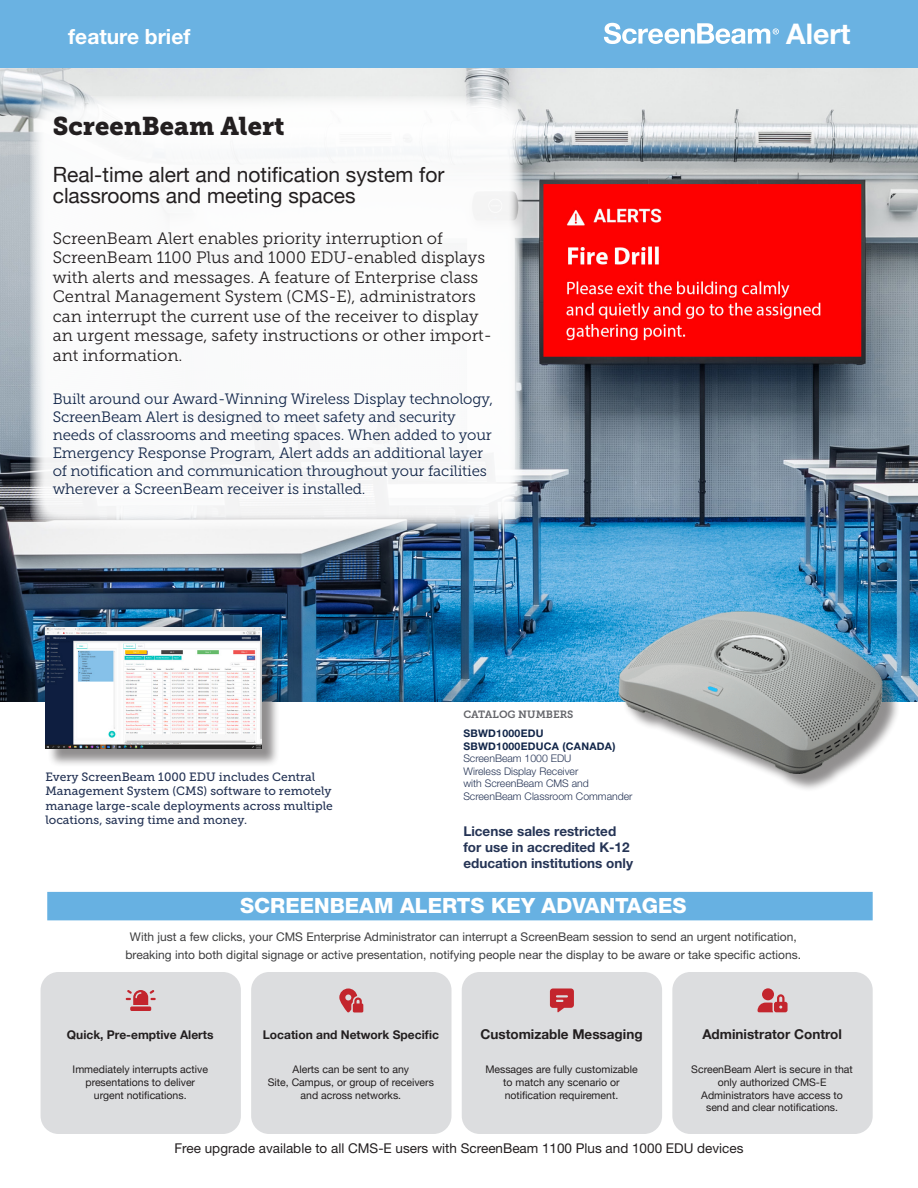
<style>
.page{position:relative;width:918px;height:1188px;background:#fff}
.page>*{position:absolute;margin:0;border:0;box-sizing:border-box;transform-origin:0 0}
.t1{font:700 28.5px "Helvetica Neue LT Std";color:#fff}
.t2{font:25.5px "Museo Slab 900";color:#231f20}
.t3{font:21px/21px "Helvetica Neue";color:#231f20}
.H1_alt{font:800 21px "Helvetica Neue LT Std";color:#fff}
.t4{font:700 21px "Helvetica Neue LT Std";color:#fff}
.t5{font:16.5px/19.5px "Museo Slab 300";color:#231f20}
.Intro_Slab{font:15px/18px "Museo Slab 300";letter-spacing:-.01em;color:#122649}
.t6{font:13.5px "Helvetica Neue LT Std";color:#231f20}
.Sidebar_Cat___Descri{font:700 13.5px/16.2px "Helvetica Neue LT Std";color:#253455}
.t7{font:700 13.5px "Helvetica Neue";color:#231f20}
.t8{font:12px/17.2px "Helvetica Neue LT Std";color:#3e3e3f;text-align:center}
.Sidebar_Cat___Descri-2{font:12px/14.4px "Museo Slab 500";color:#253455}
.t9{font:700 12px "Helvetica Neue";color:#231f20}
.t10{font:10.5px/12.6px "Helvetica Neue";color:#231f20;text-align:center}
.Sidebar_Cat___Descri-3{font:300 10.5px/12.6px "Helvetica Neue LT Std";color:#253455}
.Sidebar_Cat{font:700 10.5px/12.6px "Helvetica Neue LT Std";letter-spacing:.025em;color:#122649}
.Sidebar_Cat___H2{font:10.5px "Museo Slab 700";color:#64656a}
</style>
<div class="page">
<div style="left:0;top:0;width:918px;height:68px;background:#6ab2e2"></div>
<svg style="left:604px;top:23px;width:175px;height:21px"></svg>
<img style="left:0;top:68px;width:918px;height:633px">
<div style="left:30px;top:96px;width:493px;height:433px;background:#fff;border-radius:18px"></div>
<div style="left:622px;top:615px;width:279px;height:177px;background:#231f20;opacity:.5"></div>
<img style="left:599px;top:611px;width:310px;height:163px">
<div style="left:48px;top:629px;width:232px;height:139px;background:#231f20;opacity:.5"></div>
<img style="left:45px;top:627px;width:216px;height:122px">
<div style="left:47px;top:892px;width:826px;height:28px;background:#67b1e2"></div>
<div style="left:41px;top:972px;width:200px;height:162px;background:#dcdddf;border-radius:18px"></div>
<div style="left:251px;top:972px;width:201px;height:162px;background:#dcdddf;border-radius:18px"></div>
<div style="left:462px;top:972px;width:200px;height:162px;background:#dcdddf;border-radius:18px"></div>
<div style="left:672px;top:972px;width:201px;height:162px;background:#dcdddf;border-radius:18px"></div>
<svg style="left:126px;top:990px;width:30px;height:21px"></svg>
<svg style="left:339px;top:988px;width:24px;height:24px"></svg>
<svg style="left:550px;top:988px;width:24px;height:24px"></svg>
<svg style="left:758px;top:988px;width:30px;height:24px"></svg>
<h3 class="t4" style="left:68px;top:23px;width:124px">feature brief</h3>
<h1 class="t1" style="left:786px;top:16px;width:66px">Alert</h1>
<p class="t2" style="left:53px;top:112px;width:233px">ScreenBeam Alert</p>
<p class="t3" style="left:53px;top:165px;width:393px">Real-time alert and notification system for classrooms and meeting spaces</p>
<p class="t5" style="left:53px;top:228px;width:441px">ScreenBeam Alert enables priority interruption of ScreenBeam 1100 Plus and 1000 EDU-enabled displays with alerts and messages. A feature of Enterprise class Central Management System (CMS-E), administrators can interrupt the current use of the receiver to display an urgent message, safety instructions or other import&shy;ant information.</p>
<p class="Intro_Slab" style="left:53px;top:389px;width:442px">Built around our Award-Winning Wireless Display technology, ScreenBeam Alert is designed to meet safety and security needs of classrooms and meeting spaces. When added to your Emergency Response Program, Alert adds an additional layer of notification and communication throughout your facilities wherever a ScreenBeam receiver is installed.</p>
<p class="Sidebar_Cat___Descri-2" style="left:45px;top:770px;width:289px">Every ScreenBeam 1000 EDU includes Central Management System (CMS) software to remotely manage large-scale deployments across multiple locations, saving time and money.</p>
<p class="Sidebar_Cat___H2" style="left:463px;top:708px;width:112px">CATALOG NUMBERS</p>
<p class="Sidebar_Cat" style="left:463px;top:727px;width:154px">SBWD1000EDU<br>SBWD1000EDUCA (CANADA)</p>
<p class="Sidebar_Cat___Descri-3" style="left:463px;top:752px;width:171px">ScreenBeam 1000 EDU<br>Wireless Display Receiver<br>with ScreenBeam CMS and<br>ScreenBeam Classroom Commander</p>
<p class="Sidebar_Cat___Descri" style="left:463px;top:822px;width:171px">License sales restricted for use in accredited K-12 education institutions only</p>
<p class="H1_alt" style="left:240px;top:894px;width:448px">SCREENBEAM ALERTS KEY ADVANTAGES</p>
<h3 class="t8" style="left:126px;top:928px;width:677px">With just a few clicks, your CMS Enterprise Administrator can interrupt a ScreenBeam session to send an urgent notification, breaking into both digital signage or active presentation, notifying people near the display to be aware or take specific actions.</h3>
<p class="t7" style="left:702px;top:1024px;width:141px">Administrator Control</p>
<p class="t10" style="left:691px;top:1064px;width:163px">ScreenBeam Alert is secure in that only authorized CMS-E<br>Administrators have access to send and clear notifications.</p>
<p class="t6" style="left:175px;top:1140px;width:570px">Free upgrade available to all CMS-E users with ScreenBeam 1100 Plus and 1000 EDU devices</p>
<p class="t7" style="left:480px;top:1024px;width:164px">Customizable Messaging</p>
<p class="t10" style="left:485px;top:1064px;width:154px">Messages are fully customizable to match any scenario or notification requirement.</p>
<p class="t9" style="left:67px;top:1025px;width:148px">Quick, Pre-emptive Alerts</p>
<p class="t10" style="left:73px;top:1064px;width:137px">Immediately interrupts active presentations to deliver urgent notifications.</p>
<p class="t9" style="left:263px;top:1025px;width:178px">Location and Network Specific</p>
<p class="t10" style="left:268px;top:1064px;width:168px">Alerts can be sent to any<br>Site, Campus, or group of receivers and across networks.</p>
</div>
